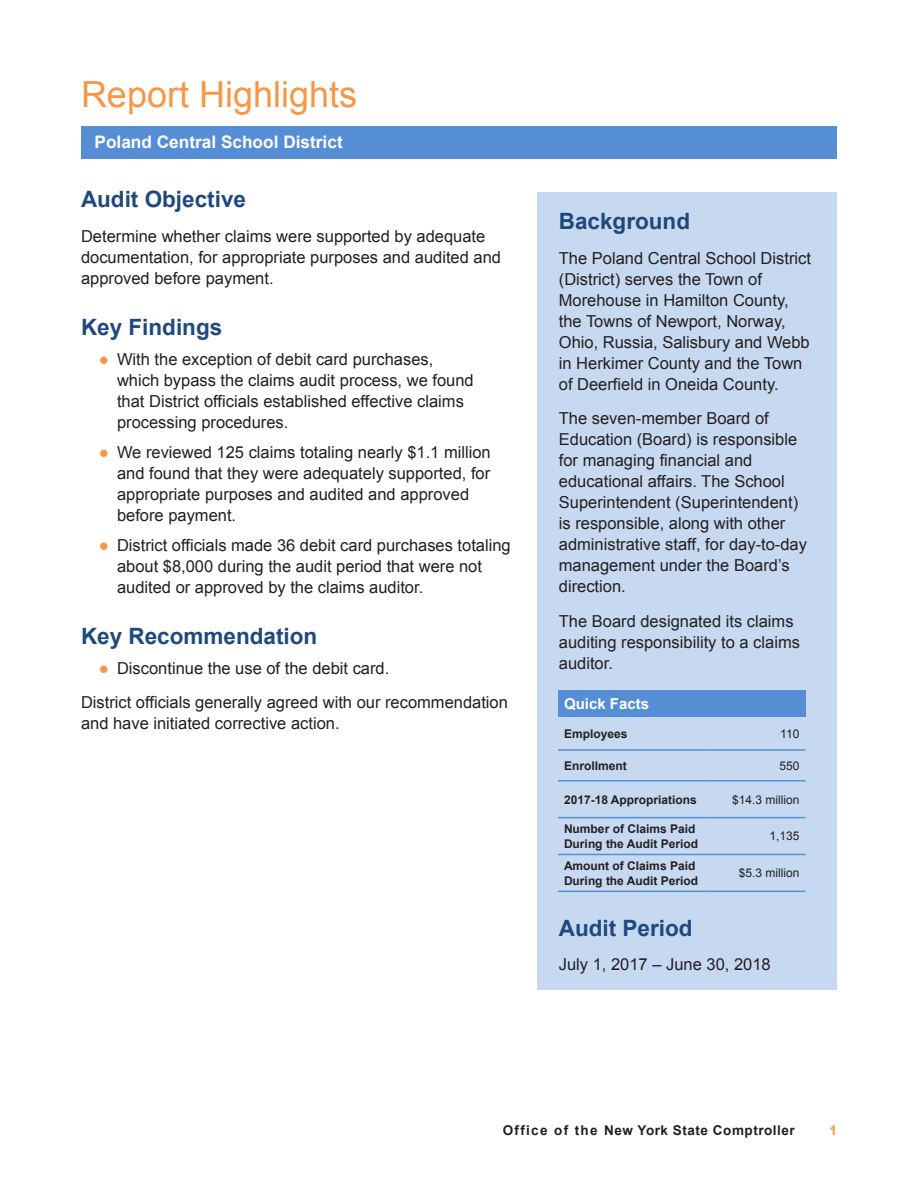
<style>
.page{position:relative;width:918px;height:1188px;background:#fff}
.page>*{position:absolute;margin:0;border:0;box-sizing:border-box;transform-origin:0 0}
.Section_Heads{font:36px "Arial";color:#f79646}
._2_Subheads{font:700 22.5px "Arial";color:#1f497d}
.t1{font:700 17.25px "Arial";color:#fff}
.Body_Text{font:16.5px/21px "Arial";color:#231f20}
.Footnotes{font:700 15px "Arial";color:#fff}
.t2{font:700 13.5px "Arial";letter-spacing:.04em;color:#231f20}
.t3{font:700 13.5px "Arial";color:#f79646}
.Footnotes-2{font:700 12px/15px "Arial";color:#231f20}
.Footnotes-3{font:12px "Arial";color:#231f20}
.s1{color:#f79646}
</style>
<div class="page">
<hr style="left:81px;top:126px;width:756px;height:3px;background:#558ed5">
<div style="left:538px;top:192px;width:299px;height:797px;background:#c6d9f1"></div>
<div style="left:81px;top:128px;width:756px;height:31px;background:#558ed5"></div>
<div style="left:558px;top:690px;width:247px;height:27px;background:#558ed5"></div>
<hr style="left:558px;top:749px;width:150px;height:2px;background:#558ed5">
<hr style="left:708px;top:749px;width:97px;height:2px;background:#558ed5">
<hr style="left:558px;top:780px;width:150px;height:2px;background:#558ed5">
<hr style="left:708px;top:780px;width:97px;height:2px;background:#558ed5">
<hr style="left:558px;top:817px;width:150px;height:1px;background:#558ed5">
<hr style="left:708px;top:817px;width:97px;height:1px;background:#558ed5">
<hr style="left:558px;top:854px;width:150px;height:1px;background:#558ed5">
<hr style="left:708px;top:854px;width:97px;height:1px;background:#558ed5">
<hr style="left:558px;top:891px;width:150px;height:1px;background:#558ed5">
<hr style="left:708px;top:891px;width:97px;height:1px;background:#558ed5">
<p class="Section_Heads" style="left:81px;top:71px;width:278px">Report Highlights</p>
<p class="t1" style="left:94px;top:130px;width:250px">Poland Central School District</p>
<p class="_2_Subheads" style="left:81px;top:185px;width:167px">Audit Objective</p>
<p class="Body_Text" style="left:81px;top:226px;width:422px">Determine whether claims were supported by adequate documentation, for appropriate purposes and audited and approved before payment.</p>
<p class="_2_Subheads" style="left:81px;top:312px;width:143px">Key Findings</p>
<p class="Body_Text" style="left:117px;top:349px;width:358px;text-indent:-18px"><span class="s1">●</span> With the exception of debit card purchases, which bypass the claims audit process, we found that District officials established effective claims processing procedures.</p>
<p class="Body_Text" style="left:117px;top:442px;width:375px;text-indent:-18px"><span class="s1">●</span> We reviewed 125 claims totaling nearly $1. 1 million and found that they were adequately supported, for appropriate purposes and audited and approved before payment.</p>
<p class="Body_Text" style="left:117px;top:535px;width:395px;text-indent:-18px"><span class="s1">●</span> District officials made 36 debit card purchases totaling about $8,000 during the audit period that were not audited or approved by the claims auditor.</p>
<p class="_2_Subheads" style="left:81px;top:621px;width:238px">Key Recommendation</p>
<p class="Body_Text" style="left:99px;top:658px;width:289px"><span class="s1">●</span> Discontinue the use of the debit card.</p>
<p class="Body_Text" style="left:81px;top:692px;width:429px">District officials generally agreed with our recommendation and have initiated corrective action.</p>
<p class="_2_Subheads" style="left:559px;top:206px;width:133px">Background</p>
<p class="Body_Text" style="left:559px;top:248px;width:254px">The Poland Central School District (District) serves the Town of<br>Morehouse in Hamilton County, the Towns of Newport, Norway,<br>Ohio, Russia, Salisbury and Webb in Herkimer County and the Town of Deerfield in Oneida County.</p>
<p class="Body_Text" style="left:559px;top:408px;width:250px">The seven-member Board of<br>Education (Board) is responsible for managing financial and educational affairs. The School<br>Superintendent (Superintendent) is responsible, along with other administrative staff, for day-to-day management under the Board’s direction.</p>
<p class="Body_Text" style="left:559px;top:611px;width:243px">The Board designated its claims auditing responsibility to a claims auditor.</p>
<p class="Footnotes" style="left:564px;top:694px;width:87px">Quick Facts</p>
<p class="Footnotes-2" style="left:564px;top:727px;width:65px">Employees</p>
<p class="Footnotes-3" style="left:780px;top:726px;width:21px">110</p>
<p class="Footnotes-2" style="left:564px;top:758px;width:64px">Enrollment</p>
<p class="Footnotes-3" style="left:779px;top:758px;width:22px">550</p>
<p class="Footnotes-2" style="left:564px;top:792px;width:134px">2017-18 Appropriations</p>
<p class="Footnotes-3" style="left:732px;top:792px;width:69px">$14.3 million</p>
<p class="Footnotes-2" style="left:564px;top:822px;width:136px">Number of Claims Paid<br>During the Audit Period</p>
<p class="Footnotes-3" style="left:769px;top:828px;width:32px">1,135</p>
<p class="Footnotes-2" style="left:564px;top:858px;width:136px">Amount of Claims Paid<br>During the Audit Period</p>
<p class="Footnotes-3" style="left:739px;top:865px;width:62px">$5.3 million</p>
<p class="_2_Subheads" style="left:559px;top:913px;width:135px">Audit Period</p>
<p class="Body_Text" style="left:559px;top:954px;width:213px">July 1, 2017 – June 30, 2018</p>
<p class="t2" style="left:503px;top:1121px;width:294px">Office of the New York State Comptroller</p>
<p class="t3" style="left:829px;top:1121px;width:9px">1</p>
</div>
